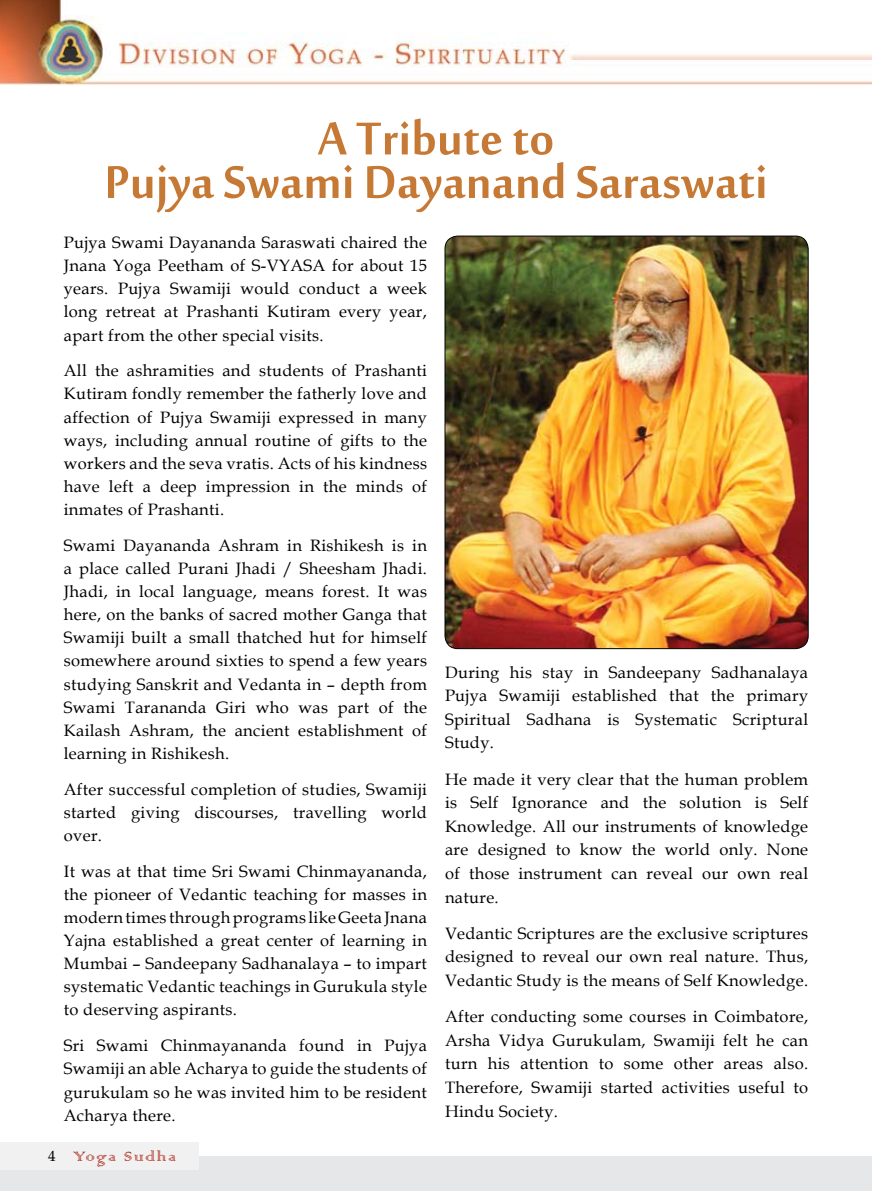
<style>
.page{position:relative;width:872px;height:1191px;background:#fff}
.page>*{position:absolute;margin:0;border:0;box-sizing:border-box;transform-origin:0 0}
.t1{font:70.5px "Mool Boran";color:#c67934}
.t2{font:18px "Colonna";letter-spacing:.1em;color:#ab2a1a}
.t3{font:16.5px/23.1px "Book Antiqua";letter-spacing:.02em;color:#000;text-align:justify}
.t4{font:15px "Book Antiqua";color:#000}
.s1{font-family:"Book Antiqua";font-size:15px;color:#000}
</style>
<div class="page">
<img style="left:0;top:0;width:872px;height:86px">
<img style="left:445px;top:236px;width:363px;height:412px">
<div style="left:0;top:1156px;width:872px;height:35px;background:#e6e7e8"></div>
<div style="left:0;top:1142px;width:198px;height:27px;background:#f1f1f2"></div>
<h1 class="t1" style="left:318px;top:89px;width:238px">A Tribute to</h1>
<h1 class="t1" style="left:104px;top:132px;width:665px">Pujya Swami Dayanand Saraswati</h1>
<p class="t3" style="left:64px;top:230px;width:365px">Pujya Swami Dayananda Saraswati chaired the Jnana Yoga Peetham of S-VYASA for about 15 years. Pujya Swamiji would conduct a week long retreat at Prashanti Kutiram every year, apart from the other special visits.</p>
<p class="t3" style="left:64px;top:359px;width:365px">All the ashramities and students of Prashanti Kutiram fondly remember the fatherly love and affection of Pujya Swamiji expressed in many ways, including annual routine of gifts to the workers and the seva vratis. Acts of his kindness have left a deep impression in the minds of inmates of Prashanti.</p>
<p class="t3" style="left:64px;top:533px;width:365px">Swami Dayananda Ashram in Rishikesh is in a place called Purani Jhadi / Sheesham Jhadi.<br>Jhadi, in local language, means forest. It was here, on the banks of sacred mother Ganga that Swamiji built a small thatched hut for himself somewhere around sixties to spend a few years studying Sanskrit and Vedanta in – depth from Swami Tarananda Giri who was part of the Kailash Ashram, the ancient establishment of learning in Rishikesh.</p>
<p class="t3" style="left:64px;top:777px;width:365px">After successful completion of studies, Swamiji started giving discourses, travelling world over.</p>
<p class="t3" style="left:64px;top:859px;width:365px">It was at that time Sri Swami Chinmayananda, the pioneer of Vedantic teaching for masses in modern times through programs like Geeta Jnana Yajna established a great center of learning in Mumbai – Sandeepany Sadhanalaya – to impart systematic Vedantic teachings in Gurukula style to deserving aspirants.</p>
<p class="t3" style="left:64px;top:1033px;width:365px">Sri Swami Chinmayananda found in Pujya Swamiji an able Acharya to guide the students of gurukulam so he was invited him to be resident Acharya there.</p>
<p class="t2" style="left:48px;top:1145px;width:130px"><span class="s1">4</span> Yoga Sudha</p>
<p class="t4" style="left:48px;top:1145px;width:9px">6</p>
<p class="t3" style="left:445px;top:660px;width:365px;line-height:23.5px">During his stay in Sandeepany Sadhanalaya Pujya Swamiji established that the primary Spiritual Sadhana is Systematic Scriptural Study.</p>
<p class="t3" style="left:445px;top:767px;width:365px;line-height:23.5px">He made it very clear that the human problem is Self Ignorance and the solution is Self Knowledge. All our instruments of knowledge are designed to know the world only. None of those instrument can reveal our own real nature.</p>
<p class="t3" style="left:445px;top:921px;width:365px;line-height:23.5px">Vedantic Scriptures are the exclusive scriptures designed to reveal our own real nature. Thus, Vedantic Study is the means of Self Knowledge.</p>
<p class="t3" style="left:445px;top:1004px;width:365px;line-height:23.5px">After conducting some courses in Coimbatore, Arsha Vidya Gurukulam, Swamiji felt he can turn his attention to some other areas also.<br>Therefore, Swamiji started activities useful to Hindu Society.</p>
</div>
